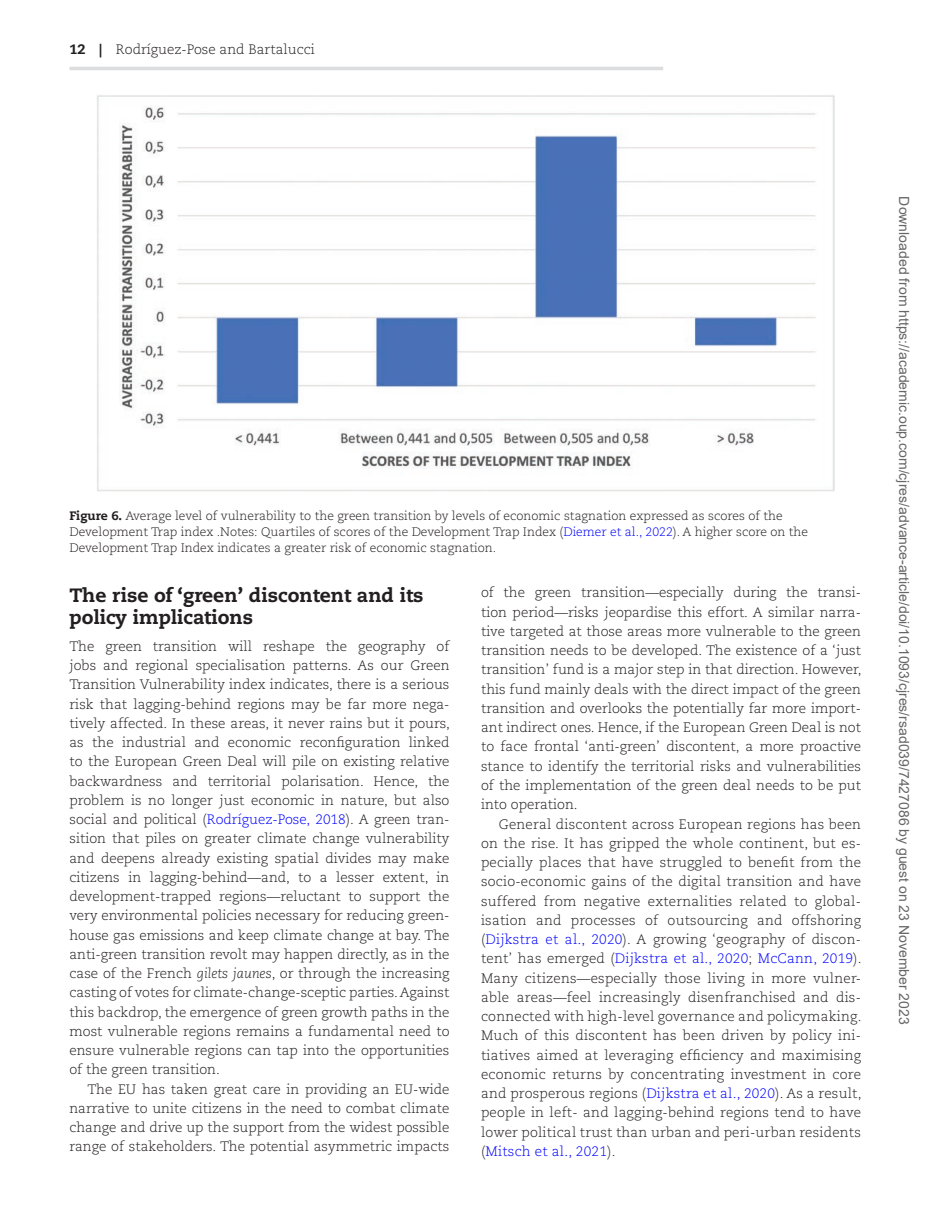
<style>
.page{position:relative;width:938px;height:1221px;background:#fff}
.page>*{position:absolute;margin:0;border:0;box-sizing:border-box;transform-origin:0 0}
.t1{font:800 19.25px/22.8px "Caecilia LT Std";color:#231f20}
.t2{font:14px "Arial";color:#666}
.t3{font:300 13.65px/19.2px "Caecilia LT Std";color:#231f20;text-align:justify}
.t4{font:300 12.25px/15.8px "Caecilia LT Std";color:#231f20}
.s1{font-weight:800}
.s2{color:#00f}
.s3{font-style:italic}
</style>
<div class="page">
<hr style="left:69px;top:67px;width:594px;height:3px;background:#dcdddf">
<img style="left:97px;top:95px;width:737px;height:396px">
<p class="t3" style="left:69px;top:40px;width:247px"><span class="s1">12 |</span> Rodríguez-Pose and Bartalucci</p>
<p class="t4" style="left:69px;top:508px;width:740px"><span class="s1">Figure 6.</span> Average level of vulnerability to the green transition by levels of economic stagnation expressed as scores of the<br>Development Trap index .Notes: Quartiles of scores of the Development Trap Index (<span class="s2">Diemer et al., 2022</span>). A higher score on the<br>Development Trap Index indicates a greater risk of economic stagnation.</p>
<h1 class="t1" style="left:69px;top:583px;width:355px">The rise of ‘green’ discontent and its policy implications</h1>
<p class="t3" style="left:69px;top:636px;width:382px">The green transition will reshape the geography of jobs and regional specialisation patterns. As our Green Transition Vulnerability index indicates, there is a serious risk that lagging-behind regions may be far more nega&shy;tively affected. In these areas, it never rains but it pours, as the industrial and economic reconfiguration linked to the European Green Deal will pile on existing relative backwardness and territorial polarisation. Hence, the problem is no longer just economic in nature, but also social and political (<span class="s2">Rodríguez-Pose, 2018</span>). A green tran&shy;sition that piles on greater climate change vulnerability and deepens already existing spatial divides may make citizens in lagging-behind—and, to a lesser extent, in development-trapped regions—reluctant to support the very environmental policies necessary for reducing green&shy;house gas emissions and keep climate change at bay. The anti-green transition revolt may happen directly, as in the case of the French <span class="s3">gilets jaunes</span>, or through the increasing casting of votes for climate-change-sceptic parties. Against this backdrop, the emergence of green growth paths in the most vulnerable regions remains a fundamental need to ensure vulnerable regions can tap into the opportunities of the green transition.</p>
<p class="t3" style="left:69px;top:1079px;width:381px;text-indent:18px">The EU has taken great care in providing an EU-wide narrative to unite citizens in the need to combat climate change and drive up the support from the widest possible range of stakeholders. The potential asymmetric impacts</p>
<p class="t3" style="left:481px;top:583px;width:382px">of the green transition—especially during the transi&shy;tion period—risks jeopardise this effort. A similar narra&shy;tive targeted at those areas more vulnerable to the green transition needs to be developed. The existence of a ‘just transition’ fund is a major step in that direction. However, this fund mainly deals with the direct impact of the green transition and overlooks the potentially far more import&shy;ant indirect ones. Hence, if the European Green Deal is not to face frontal ‘anti-green’ discontent, a more proactive stance to identify the territorial risks and vulnerabilities of the implementation of the green deal needs to be put into operation.</p>
<p class="t3" style="left:481px;top:814px;width:382px;text-indent:18px">General discontent across European regions has been on the rise. It has gripped the whole continent, but es&shy;pecially places that have struggled to benefit from the socio-economic gains of the digital transition and have suffered from negative externalities related to global&shy;isation and processes of outsourcing and offshoring (<span class="s2">Dijkstra et al., 2020</span>). A growing ‘geography of discon&shy;tent’ has emerged (<span class="s2">Dijkstra et al., 2020</span>; <span class="s2">McCann, 2019</span>).<br>Many citizens—especially those living in more vulner&shy;able areas—feel increasingly disenfranchised and dis&shy;connected with high-level governance and policymaking.<br>Much of this discontent has been driven by policy ini&shy;tiatives aimed at leveraging efficiency and maximising economic returns by concentrating investment in core and prosperous regions (<span class="s2">Dijkstra et al., 2020</span>). As a result, people in left- and lagging-behind regions tend to have lower political trust than urban and peri-urban residents (<span class="s2">Mitsch et al., 2021</span>).</p>
<p class="t2" style="left:909px;top:196px;width:829px;rotate:90deg">Downloaded from https://academic.oup.com/cjres/advance-article/doi/10.1093/cjres/rsad039/7427086 by guest on 23 November 2023</p>
</div>
